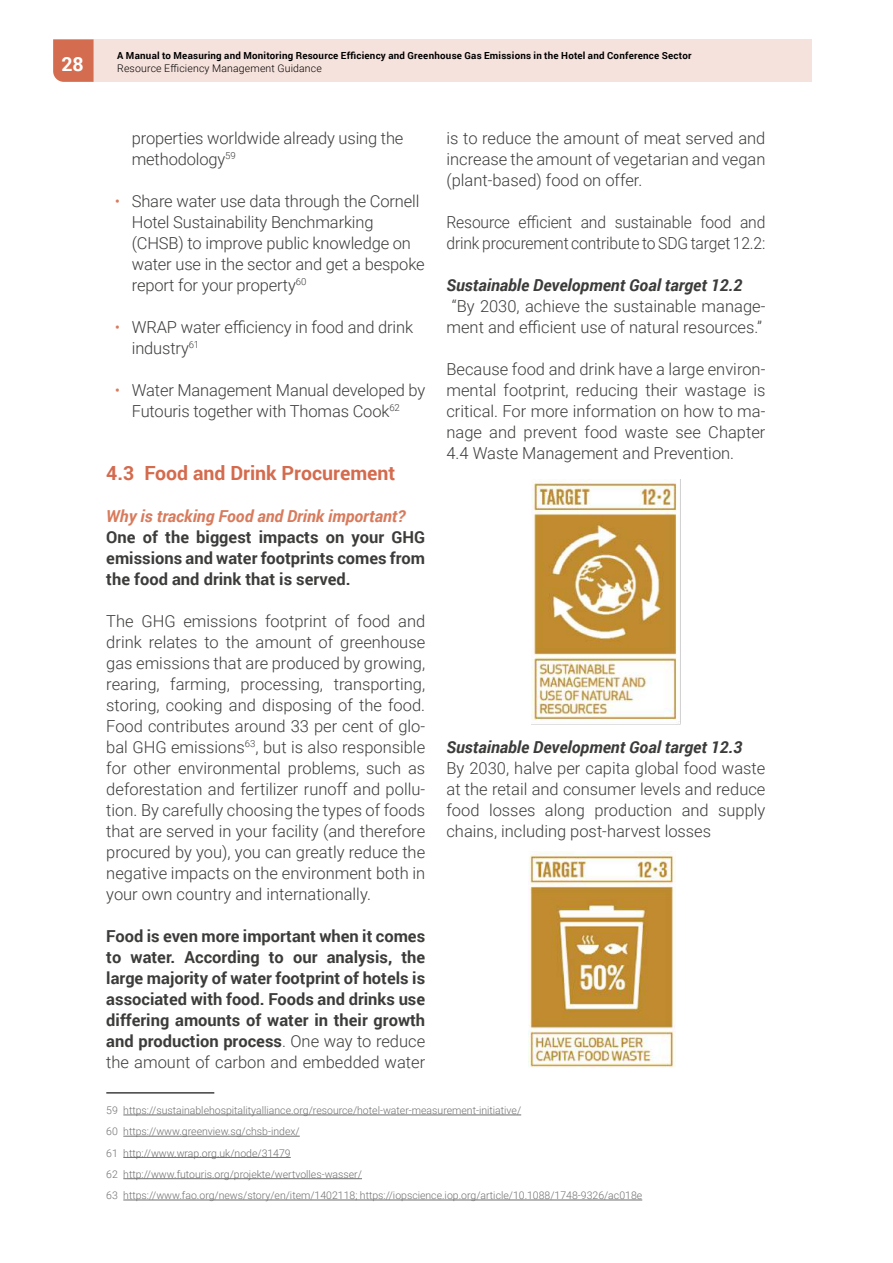
<style>
.page{position:relative;width:893px;height:1263px;background:#fff}
.page>*{position:absolute;margin:0;border:0;box-sizing:border-box;transform-origin:0 0}
.t1{font:700 19.5px "Roboto";color:#d46b4e}
.t2{font:700 19.5px "Roboto";color:#fff}
.t3{font:300 16.5px/21px "Roboto";letter-spacing:-.01em;color:#3c3c3b;text-align:justify}
.t4{font:700 16.5px/21px "Roboto";color:#3c3c3b;text-align:justify}
.t5{font:300 16.5px/21px "Roboto";letter-spacing:-.01em;color:#3c3c3b;scale:.95 1}
.t6{font:italic 700 16.5px "Roboto";color:#3c3c3b}
.t7{font:italic 700 16.5px "Roboto";color:#d87b5d}
.t8{font:300 10.5px/21.3px "Roboto";color:#706f6f}
.t9{font:300 10.5px "Roboto";letter-spacing:.015em;color:#000}
.t10{font:700 9.75px "Roboto";letter-spacing:.025em;color:#000}
.s1{color:#d87b5d}
.s2{font-weight:300}
</style>
<div class="page">
<div style="left:94px;top:39px;width:718px;height:43px;background:#f6e2dc"></div>
<svg style="left:53px;top:39px;width:41px;height:43px"></svg>
<hr style="left:106px;top:1092px;width:108px;height:1px;background:#000">
<hr style="left:123px;top:1115px;width:398px;height:1px;background:#706f6f">
<hr style="left:123px;top:1136px;width:177px;height:1px;background:#706f6f">
<hr style="left:123px;top:1157px;width:168px;height:1px;background:#706f6f">
<hr style="left:123px;top:1178px;width:239px;height:1px;background:#706f6f">
<hr style="left:123px;top:1200px;width:519px;height:1px;background:#706f6f">
<img style="left:531px;top:480px;width:149px;height:242px">
<img style="left:528px;top:851px;width:147px;height:217px">
<p class="t10" style="left:117px;top:49px;width:576px">A Manual to Measuring and Monitoring Resource Efficiency and Greenhouse Gas Emissions in the Hotel and Conference Sector</p>
<p class="t2" style="left:61px;top:50px;width:24px">28</p>
<p class="t9" style="left:117px;top:61px;width:206px">Resource Efficiency Management Guidance</p>
<p class="t3" style="left:132px;top:127px;width:273px">properties worldwide already using the methodology<sup>59</sup></p>
<p class="t3" style="left:132px;top:190px;width:294px;text-align:left;text-indent:-17px"><span class="s1">•</span> Share water use data through the Cornell Hotel Sustainability Benchmarking (CHSB) to improve public knowledge on water use in the sector and get a bespoke report for your property<sup>60</sup></p>
<p class="t3" style="left:132px;top:316px;width:283px;text-indent:-17px"><span class="s1">•</span> WRAP water efficiency in food and drink industry<sup>61</sup></p>
<p class="t3" style="left:115px;top:379px;width:312px;text-align:center"><span class="s1">•</span> Water Management Manual developed by<br>Futouris together with Thomas Cook<sup>62</sup></p>
<p class="t3" style="left:446px;top:127px;width:320px">is to reduce the amount of meat served and increase the amount of vegetarian and vegan (plant-based) food on offer.</p>
<p class="t5" style="left:446px;top:211px;width:337px">Resource efficient and sustainable food and drink procurement contribute to SDG target 12.2:</p>
<p class="t6" style="left:446px;top:273px;width:297px">Sustainable Development Goal target 12.2</p>
<p class="t3" style="left:446px;top:295px;width:320px;text-align:center">“By 2030, achieve the sustainable manage&shy;ment and efficient use of natural resources.”</p>
<p class="t3" style="left:446px;top:358px;width:320px">Because food and drink have a large environ&shy;mental footprint, reducing their wastage is critical. For more information on how to ma&shy;nage and prevent food waste see Chapter 4.4 Waste Management and Prevention.</p>
<p class="t1" style="left:106px;top:459px;width:291px">4.3 Food and Drink Procurement</p>
<p class="t7" style="left:106px;top:504px;width:301px">Why is tracking Food and Drink important?</p>
<p class="t4" style="left:106px;top:526px;width:320px">One of the biggest impacts on your GHG emissions and water footprints comes from the food and drink that is served.</p>
<p class="t3" style="left:106px;top:610px;width:320px">The GHG emissions footprint of food and drink relates to the amount of greenhouse gas emissions that are produced by growing, rearing, farming, processing, transporting, storing, cooking and disposing of the food.<br>Food contributes around 33 per cent of glo&shy;bal GHG emissions<sup>63</sup>, but is also responsible for other environmental problems, such as deforestation and fertilizer runoff and pollu&shy;tion. By carefully choosing the types of foods that are served in your facility (and therefore procured by you), you can greatly reduce the negative impacts on the environment both in your own country and internationally.</p>
<p class="t4" style="left:106px;top:925px;width:320px">Food is even more important when it comes to water. According to our analysis, the large majority of water footprint of hotels is associated with food. Foods and drinks use differing amounts of water in their growth and production process<span class="s2">. One way to reduce the amount of carbon and embedded water</span></p>
<p class="t8" style="left:106px;top:1099px;width:537px">59 https://sustainablehospitalityalliance.org/resource/hotel-water-measurement-initiative/<br>60 https://www.greenview.sg/chsb-index/<br>61 http://www.wrap.org.uk/node/31479<br>62 http://www.futouris.org/projekte/wertvolles-wasser/<br>63 https://www.fao.org/news/story/en/item/1402118; https://iopscience.iop.org/article/10.1088/1748-9326/ac018e</p>
<p class="t6" style="left:446px;top:735px;width:297px">Sustainable Development Goal target 12.3</p>
<p class="t3" style="left:446px;top:757px;width:320px">By 2030, halve per capita global food waste at the retail and consumer levels and reduce food losses along production and supply chains, including post-harvest losses</p>
</div>
